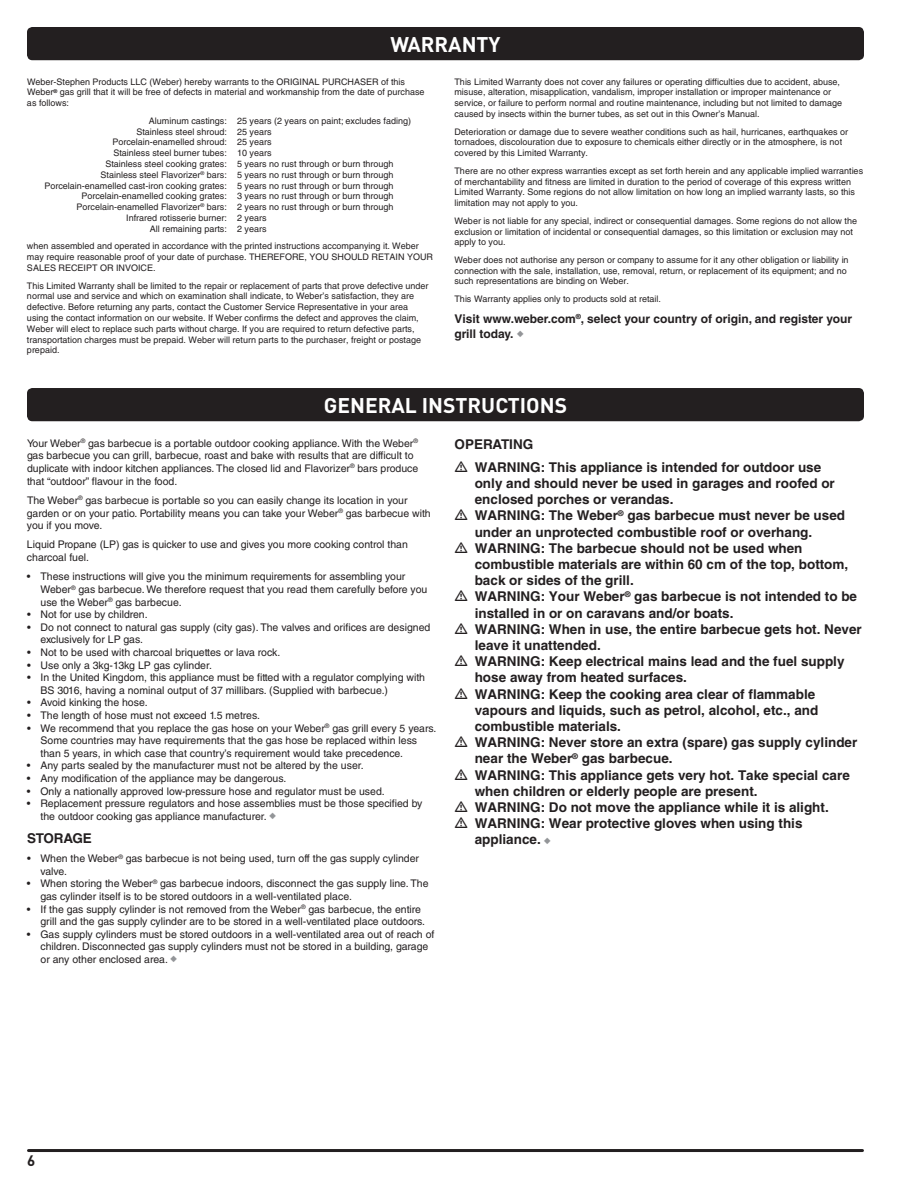
<style>
.page{position:relative;width:918px;height:1188px;background:#fff}
.page>*{position:absolute;margin:0;border:0;box-sizing:border-box;transform-origin:0 0}
.t1{font:21px "DI Nkerned";color:#fff}
.t2{font:15px "DI Nkerned";color:#231f20}
.t3{font:700 13.5px/16.2px "Helvetica LT Std";color:#231f20}
.t4{font:700 13.5px "Helvetica LT Std";letter-spacing:-.02em;color:#231f20}
.t5{font:700 12px/14.4px "Helvetica LT Std";color:#231f20}
.t6{font:10.5px/12.6px "Helvetica LT Std";color:#231f20}
.t7{font:9px/10.8px "Helvetica LT Std";color:#231f20}
.s1{color:#939598}
</style>
<div class="page">
<div style="left:27px;top:27px;width:837px;height:33px;background:#231f20;border-radius:5px"></div>
<hr style="left:28px;top:1149px;width:834px;height:3px;background:#231f20">
<div style="left:27px;top:388px;width:837px;height:33px;background:#231f20;border-radius:5px"></div>
<h1 class="t1" style="left:390px;top:31px;width:112px">WARRANTY</h1>
<p class="t7" style="left:27px;top:76px;width:399px">Weber-Stephen Products LLC (Weber) hereby warrants to the ORIGINAL PURCHASER of this<br>Weber<sup>®</sup> gas grill that it will be free of defects in material and workmanship from the date of purchase as follows:</p>
<p class="t7" style="left:149px;top:115px;width:264px">Aluminum castings: 25 years (2 years on paint; excludes fading)</p>
<p class="t7" style="left:136px;top:126px;width:137px">Stainless steel shroud: 25 years</p>
<p class="t7" style="left:112px;top:137px;width:161px">Porcelain-enamelled shroud: 25 years</p>
<p class="t7" style="left:113px;top:148px;width:160px">Stainless steel burner tubes: 10 years</p>
<p class="t7" style="left:105px;top:158px;width:290px">Stainless steel cooking grates: 5 years no rust through or burn through</p>
<p class="t7" style="left:101px;top:169px;width:295px">Stainless steel Flavorizer<sup>®</sup> bars: 5 years no rust through or burn through</p>
<p class="t7" style="left:44px;top:180px;width:351px">Porcelain-enamelled cast-iron cooking grates: 5 years no rust through or burn through</p>
<p class="t7" style="left:81px;top:191px;width:314px">Porcelain-enamelled cooking grates: 3 years no rust through or burn through</p>
<p class="t7" style="left:77px;top:202px;width:319px">Porcelain-enamelled Flavorizer<sup>®</sup> bars: 2 years no rust through or burn through</p>
<p class="t7" style="left:126px;top:212px;width:142px">Infrared rotisserie burner: 2 years</p>
<p class="t7" style="left:150px;top:223px;width:118px">All remaining parts: 2 years</p>
<p class="t7" style="left:27px;top:241px;width:408px">when assembled and operated in accordance with the printed instructions accompanying it. Weber may require reasonable proof of your date of purchase. THEREFORE, YOU SHOULD RETAIN YOUR<br>SALES RECEIPT OR INVOICE.</p>
<p class="t7" style="left:27px;top:280px;width:403px">This Limited Warranty shall be limited to the repair or replacement of parts that prove defective under normal use and service and which on examination shall indicate, to Weber’s satisfaction, they are defective. Before returning any parts, contact the Customer Service Representative in your area using the contact information on our website. If Weber confirms the defect and approves the claim, Weber will elect to replace such parts without charge. If you are required to return defective parts, transportation charges must be prepaid. Weber will return parts to the purchaser, freight or postage prepaid.</p>
<p class="t7" style="left:454px;top:76px;width:389px">This Limited Warranty does not cover any failures or operating difficulties due to accident, abuse, misuse, alteration, misapplication, vandalism, improper installation or improper maintenance or service, or failure to perform normal and routine maintenance, including but not limited to damage caused by insects within the burner tubes, as set out in this Owner’s Manual.</p>
<p class="t7" style="left:454px;top:126px;width:395px">Deterioration or damage due to severe weather conditions such as hail, hurricanes, earthquakes or tornadoes, discolouration due to exposure to chemicals either directly or in the atmosphere, is not covered by this Limited Warranty.</p>
<p class="t7" style="left:454px;top:165px;width:410px">There are no other express warranties except as set forth herein and any applicable implied warranties of merchantability and fitness are limited in duration to the period of coverage of this express written Limited Warranty. Some regions do not allow limitation on how long an implied warranty lasts, so this limitation may not apply to you.</p>
<p class="t7" style="left:454px;top:215px;width:404px">Weber is not liable for any special, indirect or consequential damages. Some regions do not allow the exclusion or limitation of incidental or consequential damages, so this limitation or exclusion may not apply to you.</p>
<p class="t7" style="left:454px;top:254px;width:396px">Weber does not authorise any person or company to assume for it any other obligation or liability in connection with the sale, installation, use, removal, return, or replacement of its equipment; and no such representations are binding on Weber.</p>
<p class="t7" style="left:454px;top:293px;width:207px">This Warranty applies only to products sold at retail.</p>
<h3 class="t5" style="left:454px;top:312px;width:399px">Visit www.weber.com<sup>®</sup>, select your country of origin, and register your grill today. <span class="s1">◆</span></h3>
<h1 class="t1" style="left:324px;top:392px;width:245px">GENERAL INSTRUCTIONS</h1>
<p class="t6" style="left:27px;top:437px;width:393px">Your Weber<sup>®</sup> gas barbecue is a portable outdoor cooking appliance. With the Weber<sup>® </sup>gas barbecue you can grill, barbecue, roast and bake with results that are difficult to duplicate with indoor kitchen appliances. The closed lid and Flavorizer<sup>®</sup> bars produce that “outdoor” flavour in the food.</p>
<p class="t6" style="left:27px;top:494px;width:405px">The Weber<sup>®</sup> gas barbecue is portable so you can easily change its location in your garden or on your patio. Portability means you can take your Weber<sup>®</sup> gas barbecue with you if you move.</p>
<p class="t6" style="left:27px;top:538px;width:382px">Liquid Propane (LP) gas is quicker to use and gives you more cooking control than charcoal fuel.</p>
<p class="t6" style="left:40px;top:570px;width:388px;text-indent:-14px">• These instructions will give you the minimum requirements for assembling your<br>Weber<sup>®</sup> gas barbecue. We therefore request that you read them carefully before you use the Weber<sup>®</sup> gas barbecue.</p>
<p class="t6" style="left:27px;top:608px;width:120px">• Not for use by children.</p>
<p class="t6" style="left:41px;top:621px;width:391px;text-indent:-14px">• Do not connect to natural gas supply (city gas). The valves and orifices are designed exclusively for LP gas.</p>
<p class="t6" style="left:27px;top:646px;width:253px">• Not to be used with charcoal briquettes or lava rock.</p>
<p class="t6" style="left:27px;top:659px;width:185px">• Use only a 3kg-13kg LP gas cylinder.</p>
<p class="t6" style="left:41px;top:671px;width:386px;text-indent:-14px">• In the United Kingdom, this appliance must be fitted with a regulator complying with<br>BS 3016, having a nominal output of 37 millibars. (Supplied with barbecue.)</p>
<p class="t6" style="left:27px;top:696px;width:120px">• Avoid kinking the hose.</p>
<p class="t6" style="left:27px;top:709px;width:233px">• The length of hose must not exceed 1. 5 metres.</p>
<p class="t6" style="left:40px;top:722px;width:396px;text-indent:-13px">• We recommend that you replace the gas hose on your Weber<sup>®</sup> gas grill every 5 years.<br>Some countries may have requirements that the gas hose be replaced within less than 5 years, in which case that country’s requirement would take precedence.</p>
<p class="t6" style="left:27px;top:759px;width:336px">• Any parts sealed by the manufacturer must not be altered by the user.</p>
<p class="t6" style="left:27px;top:772px;width:259px">• Any modification of the appliance may be dangerous.</p>
<p class="t6" style="left:27px;top:785px;width:357px">• Only a nationally approved low-pressure hose and regulator must be used.</p>
<p class="t6" style="left:40px;top:797px;width:384px;text-indent:-14px">• Replacement pressure regulators and hose assemblies must be those specified by the outdoor cooking gas appliance manufacturer. <span class="s1">◆</span></p>
<h3 class="t4" style="left:27px;top:830px;width:67px">STORAGE</h3>
<p class="t6" style="left:40px;top:852px;width:380px;text-indent:-13px">• When the Weber<sup>®</sup> gas barbecue is not being used, turn off the gas supply cylinder valve.</p>
<p class="t6" style="left:40px;top:877px;width:390px;text-indent:-14px">• When storing the Weber<sup>®</sup> gas barbecue indoors, disconnect the gas supply line. The gas cylinder itself is to be stored outdoors in a well-ventilated place.</p>
<p class="t6" style="left:27px;top:903px;width:398px;text-align:right">• If the gas supply cylinder is not removed from the Weber<sup>®</sup> gas barbecue, the entire grill and the gas supply cylinder are to be stored in a well-ventilated place outdoors.</p>
<p class="t6" style="left:40px;top:928px;width:396px;text-indent:-14px">• Gas supply cylinders must be stored outdoors in a well-ventilated area out of reach of children. Disconnected gas supply cylinders must not be stored in a building, garage or any other enclosed area. <span class="s1">◆</span></p>
<h3 class="t3" style="left:475px;top:433px;width:348px;line-height:23px;text-indent:-20px">OPERATING<br>WARNING: This appliance is intended for outdoor use</h3>
<p class="t3" style="left:475px;top:475px;width:389px">only and should never be used in garages and roofed or enclosed porches or verandas.<br>WARNING: The Weber<sup>®</sup> gas barbecue must never be used under an unprotected combustible roof or overhang.<br>WARNING: The barbecue should not be used when combustible materials are within 60 cm of the top, bottom, back or sides of the grill.<br>WARNING: Your Weber<sup>®</sup> gas barbecue is not intended to be installed in or on caravans and/or boats.<br>WARNING: When in use, the entire barbecue gets hot. Never leave it unattended.<br>WARNING: Keep electrical mains lead and the fuel supply hose away from heated surfaces.<br>WARNING: Keep the cooking area clear of flammable vapours and liquids, such as petrol, alcohol, etc., and combustible materials.<br>WARNING: Never store an extra (spare) gas supply cylinder near the Weber<sup>®</sup> gas barbecue.<br>WARNING: This appliance gets very hot. Take special care when children or elderly people are present.<br>WARNING: Do not move the appliance while it is alight.<br>WARNING: Wear protective gloves when using this appliance. <span class="s1">◆</span></p>
<h2 class="t2" style="left:27px;top:1151px;width:10px">6</h2>
</div>
